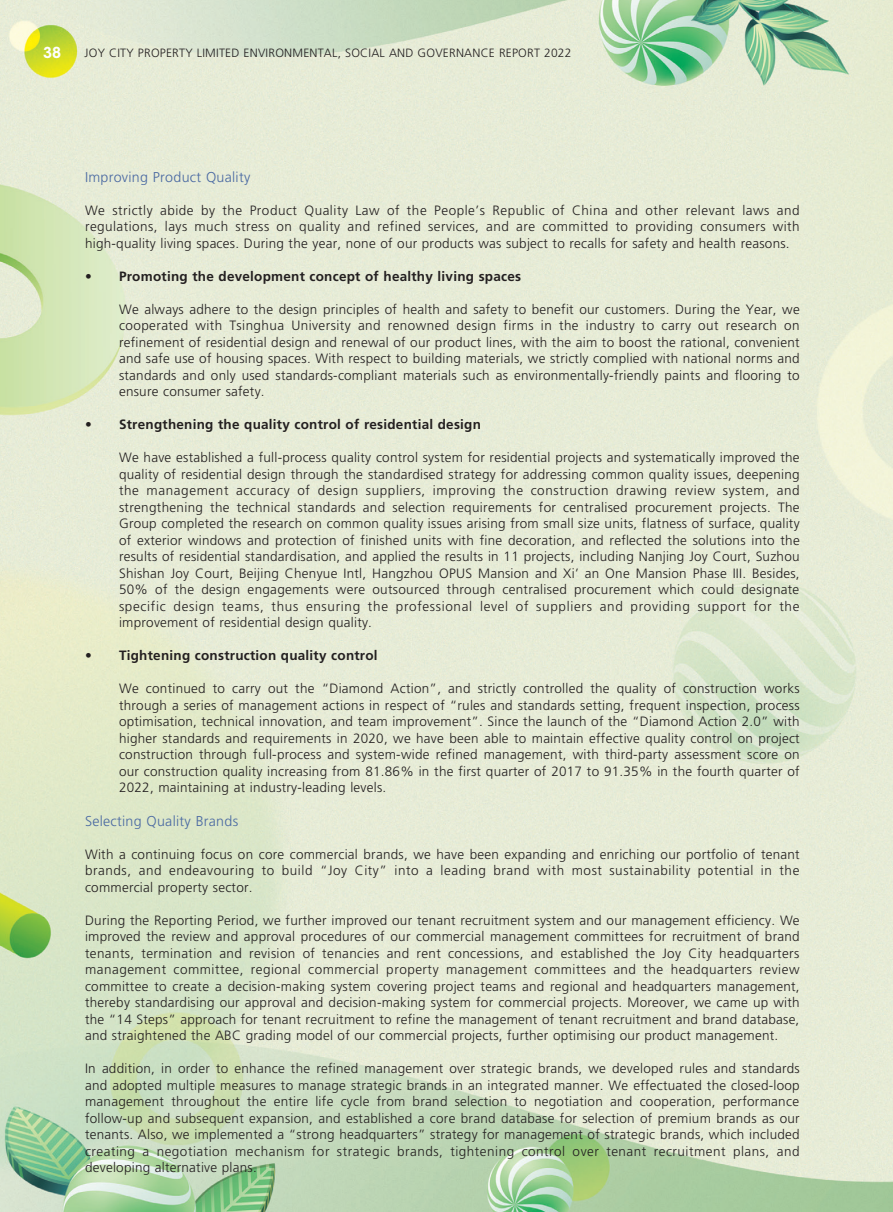
<style>
.page{position:relative;width:893px;height:1212px;background:#fff}
.page>*{position:absolute;margin:0;border:0;box-sizing:border-box;transform-origin:0 0}
.t1{font:600 15px "ITC Avant Garde Std";color:#fff}
.t2{font:300 14.25px "Frutiger LT Std";letter-spacing:.02em;color:#4a69a2}
.t3{font:300 13.5px/16.5px "Frutiger LT Std";letter-spacing:.02em;color:#231f20;text-align:justify}
.t4{font:700 13.5px "Frutiger LT Std";letter-spacing:.02em;color:#231f20}
.t5{font:300 12px "Frutiger LT Std";letter-spacing:.02em;color:#231f20}
</style>
<div class="page">
<img style="left:0;top:0;width:893px;height:1212px">
<p class="t1" style="left:43px;top:43px;width:20px">38</p>
<p class="t5" style="left:85px;top:46px;width:488px">JOY CITY PROPERTY LIMITED ENVIRONMENTAL, SOCIAL AND GOVERNANCE REPORT 2022</p>
<p class="t2" style="left:85px;top:169px;width:167px">Improving Product Quality</p>
<p class="t3" style="left:85px;top:202px;width:716px">We strictly abide by the Product Quality Law of the People’s Republic of China and other relevant laws and regulations, lays much stress on quality and refined services, and are committed to providing consumers with high-quality living spaces. During the year, none of our products was subject to recalls for safety and health reasons.</p>
<p class="t4" style="left:85px;top:268px;width:438px">• Promoting the development concept of healthy living spaces</p>
<p class="t3" style="left:119px;top:301px;width:682px">We always adhere to the design principles of health and safety to benefit our customers. During the Year, we cooperated with Tsinghua University and renowned design firms in the industry to carry out research on refinement of residential design and renewal of our product lines, with the aim to boost the rational, convenient and safe use of housing spaces. With respect to building materials, we strictly complied with national norms and standards and only used standards-compliant materials such as environmentally-friendly paints and flooring to ensure consumer safety.</p>
<p class="t4" style="left:85px;top:417px;width:397px">• Strengthening the quality control of residential design</p>
<p class="t3" style="left:119px;top:450px;width:682px">We have established a full-process quality control system for residential projects and systematically improved the quality of residential design through the standardised strategy for addressing common quality issues, deepening the management accuracy of design suppliers, improving the construction drawing review system, and strengthening the technical standards and selection requirements for centralised procurement projects. The Group completed the research on common quality issues arising from small size units, flatness of surface, quality of exterior windows and protection of finished units with fine decoration, and reflected the solutions into the results of residential standardisation, and applied the results in 11 projects, including Nanjing Joy Court, Suzhou Shishan Joy Court, Beijing Chenyue Intl, Hangzhou OPUS Mansion and Xi’ an One Mansion Phase III. Besides, 50% of the design engagements were outsourced through centralised procurement which could designate specific design teams, thus ensuring the professional level of suppliers and providing support for the improvement of residential design quality.</p>
<p class="t4" style="left:85px;top:648px;width:294px">• Tightening construction quality control</p>
<p class="t3" style="left:119px;top:681px;width:682px">We continued to carry out the “Diamond Action”, and strictly controlled the quality of construction works through a series of management actions in respect of “rules and standards setting, frequent inspection, process optimisation, technical innovation, and team improvement”. Since the launch of the “Diamond Action 2.0” with higher standards and requirements in 2020, we have been able to maintain effective quality control on project construction through full-process and system-wide refined management, with third-party assessment score on our construction quality increasing from 81.86% in the first quarter of 2017 to 91.35% in the fourth quarter of 2022, maintaining at industry-leading levels.</p>
<p class="t2" style="left:85px;top:812px;width:155px">Selecting Quality Brands</p>
<p class="t3" style="left:85px;top:846px;width:716px">With a continuing focus on core commercial brands, we have been expanding and enriching our portfolio of tenant brands, and endeavouring to build “Joy City” into a leading brand with most sustainability potential in the commercial property sector.</p>
<p class="t3" style="left:85px;top:912px;width:716px">During the Reporting Period, we further improved our tenant recruitment system and our management efficiency. We improved the review and approval procedures of our commercial management committees for recruitment of brand tenants, termination and revision of tenancies and rent concessions, and established the Joy City headquarters management committee, regional commercial property management committees and the headquarters review committee to create a decision-making system covering project teams and regional and headquarters management, thereby standardising our approval and decision-making system for commercial projects. Moreover, we came up with the “14 Steps” approach for tenant recruitment to refine the management of tenant recruitment and brand database, and straightened the ABC grading model of our commercial projects, further optimising our product management.</p>
<p class="t3" style="left:85px;top:1060px;width:716px">In addition, in order to enhance the refined management over strategic brands, we developed rules and standards and adopted multiple measures to manage strategic brands in an integrated manner. We effectuated the closed-loop management throughout the entire life cycle from brand selection to negotiation and cooperation, performance follow-up and subsequent expansion, and established a core brand database for selection of premium brands as our tenants. Also, we implemented a “strong headquarters” strategy for management of strategic brands, which included creating a negotiation mechanism for strategic brands, tightening control over tenant recruitment plans, and developing alternative plans.</p>
</div>
